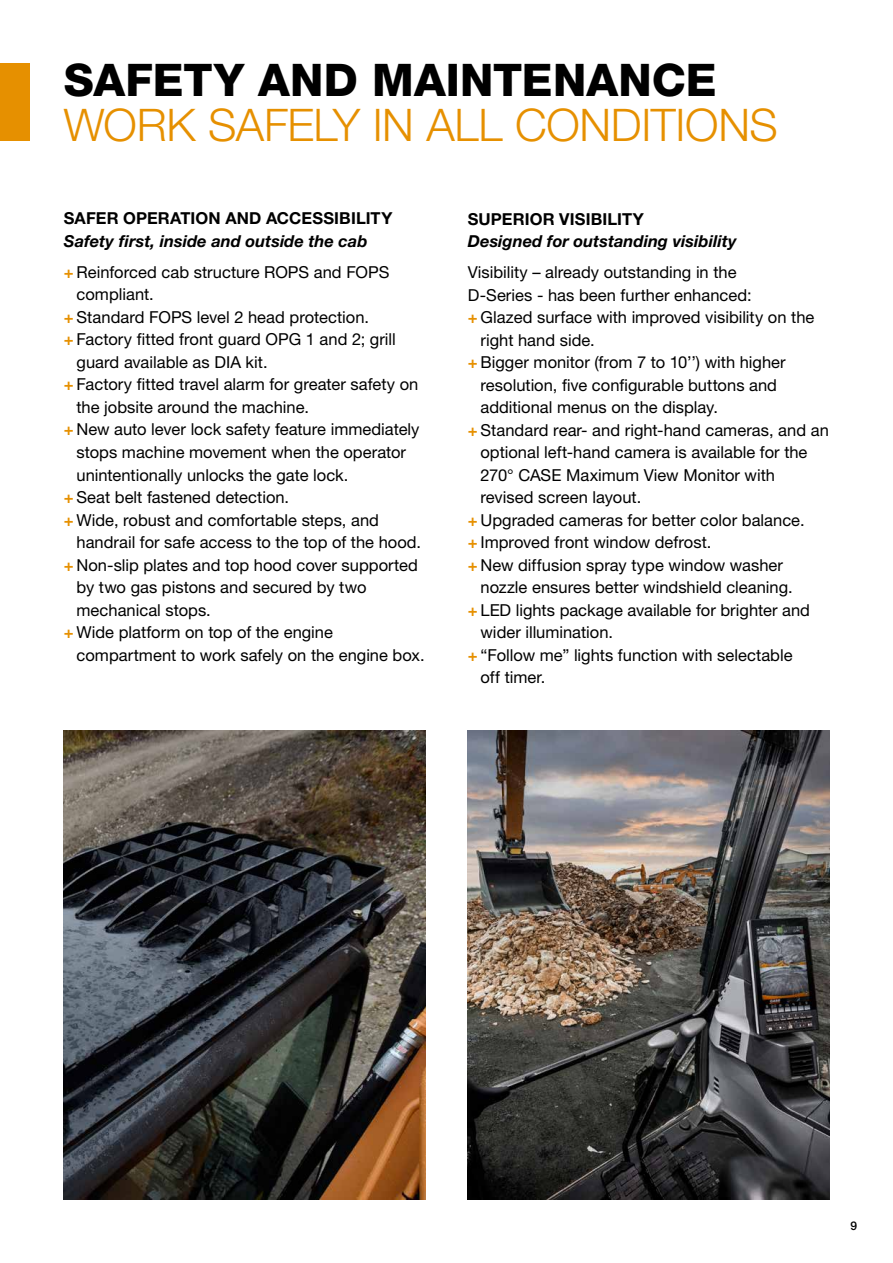
<style>
.page{position:relative;width:893px;height:1263px;background:#fff}
.page>*{position:absolute;margin:0;border:0;box-sizing:border-box;transform-origin:0 0}
.t1{font:300 45px "Helvetica Neue LT Pro";letter-spacing:-.01em;color:#e69000}
.t2{font:800 45px "Helvetica Neue LT Pro";letter-spacing:.005em;color:#000}
.t3{font:16.5px "Helvetica Neue LT Pro";color:#000}
.t4{font:italic 700 16.5px/31px "Helvetica Neue LT Pro";color:#000}
.t5{font:700 16.5px "Helvetica Neue LT Pro";letter-spacing:.005em;color:#000}
.t6{font:500 12px "Helvetica Neue LT Pro";color:#000}
.s1{font-style:normal;color:#e69000}
.s2{font-weight:400;font-style:normal}
.s3{font-weight:700;color:#e69000}
</style>
<div class="page">
<img style="left:64px;top:730px;width:361px;height:469px">
<img style="left:468px;top:730px;width:361px;height:469px">
<div style="left:0;top:64px;width:30px;height:77px;background:#e69000"></div>
<h1 class="t2" style="left:64px;top:53px;width:654px">SAFETY AND MAINTENANCE</h1>
<h1 class="t1" style="left:64px;top:97px;width:716px">WORK SAFELY IN ALL CONDITIONS</h1>
<p class="t5" style="left:64px;top:208px;width:330px">SAFER OPERATION AND ACCESSIBILITY</p>
<p class="t4" style="left:64px;top:225px;width:327px">Safety first, inside and outside the cab<br><span class="s1">+</span> <span class="s2">Reinforced cab structure ROPS and FOPS</span></p>
<p class="t3" style="left:77px;top:285px;width:79px">compliant.</p>
<p class="t3" style="left:64px;top:307px;width:307px"><span class="s3">+</span> Standard FOPS level 2 head protection.</p>
<p class="t3" style="left:64px;top:330px;width:333px"><span class="s3">+</span> Factory fitted front guard OPG 1 and 2; grill</p>
<p class="t3" style="left:77px;top:352px;width:193px">guard available as DIA kit.</p>
<p class="t3" style="left:64px;top:375px;width:356px"><span class="s3">+</span> Factory fitted travel alarm for greater safety on</p>
<p class="t3" style="left:77px;top:397px;width:234px">the jobsite around the machine.</p>
<p class="t3" style="left:64px;top:420px;width:357px"><span class="s3">+</span> New auto lever lock safety feature immediately</p>
<p class="t3" style="left:77px;top:442px;width:331px">stops machine movement when the operator</p>
<p class="t3" style="left:77px;top:465px;width:273px">unintentionally unlocks the gate lock.</p>
<p class="t3" style="left:64px;top:487px;width:227px"><span class="s3">+</span> Seat belt fastened detection.</p>
<p class="t3" style="left:64px;top:510px;width:317px"><span class="s3">+</span> Wide, robust and comfortable steps, and</p>
<p class="t3" style="left:77px;top:532px;width:346px">handrail for safe access to the top of the hood.</p>
<p class="t3" style="left:64px;top:555px;width:356px"><span class="s3">+</span> Non-slip plates and top hood cover supported</p>
<p class="t3" style="left:77px;top:577px;width:291px">by two gas pistons and secured by two</p>
<p class="t3" style="left:77px;top:600px;width:136px">mechanical stops.</p>
<p class="t3" style="left:64px;top:622px;width:271px"><span class="s3">+</span> Wide platform on top of the engine</p>
<p class="t3" style="left:77px;top:645px;width:350px">compartment to work safely on the engine box.</p>
<p class="t5" style="left:468px;top:208px;width:178px">SUPERIOR VISIBILITY</p>
<p class="t4" style="left:468px;top:225px;width:270px">Designed for outstanding visibility</p>
<p class="t3" style="left:468px;top:262px;width:270px">Visibility – already outstanding in the</p>
<p class="t3" style="left:468px;top:285px;width:285px">D-Series - has been further enhanced:</p>
<p class="t3" style="left:468px;top:307px;width:348px"><span class="s3">+</span> Glazed surface with improved visibility on the</p>
<p class="t3" style="left:480px;top:330px;width:116px">right hand side.</p>
<p class="t3" style="left:468px;top:352px;width:319px"><span class="s3">+</span> Bigger monitor (from 7 to 10’’) with higher</p>
<p class="t3" style="left:480px;top:375px;width:298px">resolution, five configurable buttons and</p>
<p class="t3" style="left:480px;top:397px;width:239px">additional menus on the display.</p>
<p class="t3" style="left:468px;top:420px;width:363px"><span class="s3">+</span> Standard rear- and right-hand cameras, and an</p>
<p class="t3" style="left:480px;top:442px;width:328px">optional left-hand camera is available for the</p>
<p class="t3" style="left:480px;top:465px;width:296px">270° CASE Maximum View Monitor with</p>
<p class="t3" style="left:480px;top:487px;width:162px">revised screen layout.</p>
<p class="t3" style="left:468px;top:510px;width:338px"><span class="s3">+</span> Upgraded cameras for better color balance.</p>
<p class="t3" style="left:468px;top:532px;width:245px"><span class="s3">+</span> Improved front window defrost.</p>
<p class="t3" style="left:468px;top:555px;width:317px"><span class="s3">+</span> New diffusion spray type window washer</p>
<p class="t3" style="left:480px;top:577px;width:314px">nozzle ensures better windshield cleaning.</p>
<p class="t3" style="left:468px;top:600px;width:344px"><span class="s3">+</span> LED lights package available for brighter and</p>
<p class="t3" style="left:480px;top:622px;width:134px">wider illumination.</p>
<p class="t3" style="left:468px;top:645px;width:326px"><span class="s3">+</span> “Follow me” lights function with selectable</p>
<p class="t3" style="left:480px;top:667px;width:66px">off timer.</p>
<p class="t6" style="left:850px;top:1218px;width:8px">9</p>
</div>
